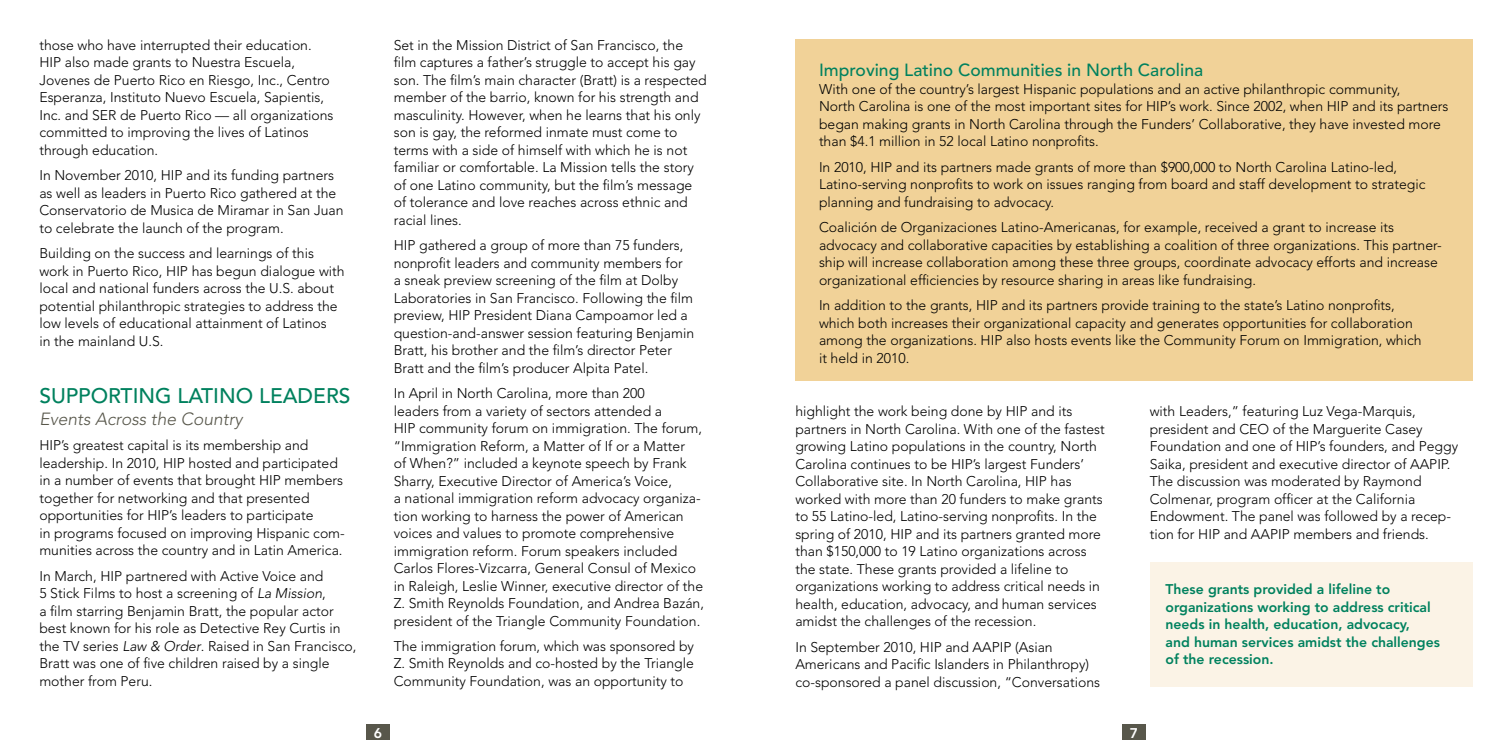
<style>
.page{position:relative;width:1512px;height:756px;background:#fff}
.page>*{position:absolute;margin:0;border:0;box-sizing:border-box;transform-origin:0 0}
.t1{font:500 21px "Avenir";color:#00815e}
.t2{font:500 17.5px "Avenir";color:#00815e}
.t3{font:italic 300 17.5px "Avenir";color:#58574b}
.t4{font:300 14px/17.5px "Avenir";color:#000}
.t5{font:800 14px/17.5px "Avenir";color:#00815e}
.t6{font:800 14px "Avenir";color:#fff}
.s1{font-style:italic}
</style>
<div class="page">
<div style="left:1150px;top:562px;width:323px;height:124px;background:#fbf3e6"></div>
<div style="left:795px;top:39px;width:678px;height:342px;background:#f1d298"></div>
<div style="left:1122px;top:724px;width:24px;height:16px;background:#58574b"></div>
<div style="left:366px;top:724px;width:24px;height:16px;background:#58574b"></div>
<p class="t4" style="left:39px;top:36px;width:296px">those who have interrupted their education.<br>HIP also made grants to Nuestra Escuela, Jovenes de Puerto Rico en Riesgo, Inc., Centro Esperanza, Instituto Nuevo Escuela, Sapientis, Inc. and SER de Puerto Rico — all organizations committed to improving the lives of Latinos through education.</p>
<p class="t4" style="left:39px;top:167px;width:306px">In November 2010, HIP and its funding partners as well as leaders in Puerto Rico gathered at the Conservatorio de Musica de Miramar in San Juan to celebrate the launch of the program.</p>
<p class="t4" style="left:39px;top:245px;width:307px">Building on the success and learnings of this work in Puerto Rico, HIP has begun dialogue with local and national funders across the U.S. about potential philanthropic strategies to address the low levels of educational attainment of Latinos<br>in the mainland U.S.</p>
<h1 class="t1" style="left:39px;top:384px;width:313px">SUPPORTING LATINO LEADERS</h1>
<p class="t3" style="left:39px;top:409px;width:205px">Events Across the Country</p>
<p class="t4" style="left:39px;top:437px;width:307px">HIP’s greatest capital is its membership and leadership. In 2010, HIP hosted and participated in a number of events that brought HIP members together for networking and that presented opportunities for HIP’s leaders to participate<br>in programs focused on improving Hispanic com&shy;munities across the country and in Latin America.</p>
<p class="t4" style="left:39px;top:567px;width:319px">In March, HIP partnered with Active Voice and<br>5 Stick Films to host a screening of <span class="s1">La Mission</span>,<br>a film starring Benjamin Bratt, the popular actor best known for his role as Detective Rey Curtis in the TV series <span class="s1">Law &amp; Order</span>. Raised in San Francisco, Bratt was one of five children raised by a single mother from Peru.</p>
<p class="t4" style="left:394px;top:36px;width:315px">Set in the Mission District of San Francisco, the film captures a father’s struggle to accept his gay son. The film’s main character (Bratt) is a respected member of the barrio, known for his strength and masculinity. However, when he learns that his only son is gay, the reformed inmate must come to terms with a side of himself with which he is not familiar or comfortable. La Mission tells the story of one Latino community, but the film’s message of tolerance and love reaches across ethnic and racial lines.</p>
<p class="t4" style="left:394px;top:237px;width:302px">HIP gathered a group of more than 75 funders, nonprofit leaders and community members for<br>a sneak preview screening of the film at Dolby Laboratories in San Francisco. Following the film preview, HIP President Diana Campoamor led a question-and-answer session featuring Benjamin Bratt, his brother and the film’s director Peter Bratt and the film’s producer Alpita Patel.</p>
<p class="t4" style="left:394px;top:385px;width:312px">In April in North Carolina, more than 200<br>leaders from a variety of sectors attended a<br>HIP community forum on immigration. The forum, “Immigration Reform, a Matter of If or a Matter<br>of When?” included a keynote speech by Frank Sharry, Executive Director of America’s Voice,<br>a national immigration reform advocacy organiza&shy;tion working to harness the power of American voices and values to promote comprehensive immigration reform. Forum speakers included Carlos Flores-Vizcarra, General Consul of Mexico in Raleigh, Leslie Winner, executive director of the Z. Smith Reynolds Foundation, and Andrea Bazán, president of the Triangle Community Foundation.</p>
<p class="t4" style="left:394px;top:637px;width:302px;text-align:justify">The immigration forum, which was sponsored by Z. Smith Reynolds and co-hosted by the Triangle Community Foundation, was an opportunity to</p>
<p class="t2" style="left:819px;top:60px;width:386px">Improving Latino Communities in North Carolina</p>
<p class="t4" style="left:819px;top:80px;width:631px">With one of the country’s largest Hispanic populations and an active philanthropic community,<br>North Carolina is one of the most important sites for HIP’s work. Since 2002, when HIP and its partners began making grants in North Carolina through the Funders’ Collaborative, they have invested more than $4.1 million in 52 local Latino nonprofits.</p>
<p class="t4" style="left:819px;top:158px;width:608px">In 2010, HIP and its partners made grants of more than $900,000 to North Carolina Latino-led,<br>Latino-serving nonprofits to work on issues ranging from board and staff development to strategic planning and fundraising to advocacy.</p>
<p class="t4" style="left:819px;top:219px;width:624px">Coalición de Organizaciones Latino-Americanas, for example, received a grant to increase its advocacy and collaborative capacities by establishing a coalition of three organizations. This partner&shy;ship will increase collaboration among these three groups, coordinate advocacy efforts and increase organizational efficiencies by resource sharing in areas like fundraising.</p>
<p class="t4" style="left:819px;top:296px;width:604px">In addition to the grants, HIP and its partners provide training to the state’s Latino nonprofits, which both increases their organizational capacity and generates opportunities for collaboration among the organizations. HIP also hosts events like the Community Forum on Immigration, which it held in 2010.</p>
<p class="t4" style="left:795px;top:403px;width:311px">highlight the work being done by HIP and its partners in North Carolina. With one of the fastest growing Latino populations in the country, North Carolina continues to be HIP’s largest Funders’ Collaborative site. In North Carolina, HIP has worked with more than 20 funders to make grants to 55 Latino-led, Latino-serving nonprofits. In the spring of 2010, HIP and its partners granted more than $150,000 to 19 Latino organizations across the state. These grants provided a lifeline to organizations working to address critical needs in health, education, advocacy, and human services amidst the challenges of the recession.</p>
<p class="t4" style="left:795px;top:638px;width:306px">In September 2010, HIP and AAPIP (Asian<br>Americans and Pacific Islanders in Philanthropy) co-sponsored a panel discussion, “Conversations</p>
<p class="t4" style="left:1150px;top:403px;width:310px">with Leaders,” featuring Luz Vega-Marquis, president and CEO of the Marguerite Casey Foundation and one of HIP’s founders, and Peggy Saika, president and executive director of AAPIP.<br>The discussion was moderated by Raymond Colmenar, program officer at the California Endowment. The panel was followed by a recep&shy;tion for HIP and AAPIP members and friends.</p>
<p class="t5" style="left:1166px;top:581px;width:276px">These grants provided a lifeline to organizations working to address critical needs in health, education, advocacy,<br>and human services amidst the challenges of the recession.</p>
<p class="t6" style="left:374px;top:724px;width:10px">6</p>
<p class="t6" style="left:1130px;top:724px;width:10px">7</p>
</div>
